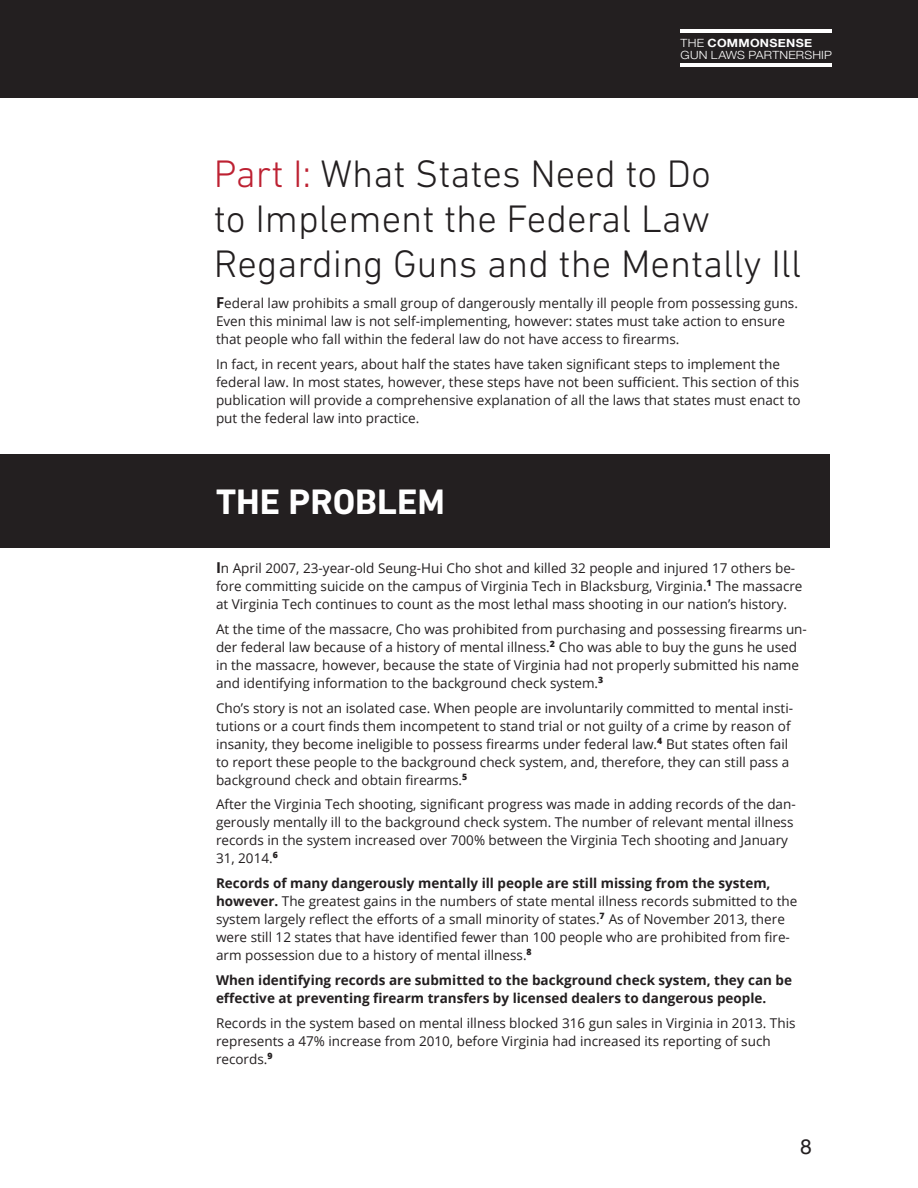
<style>
.page{position:relative;width:918px;height:1188px;background:#fff}
.page>*{position:absolute;margin:0;border:0;box-sizing:border-box;transform-origin:0 0}
.t1{font:300 39px/45px "DIN Next LT Pro";color:#231f20}
.t2{font:700 36px "DIN Next LT Pro";color:#fff}
.t3{font:21px "Helvetica Neue";color:#231f20}
.t4{font:13.5px/18px "Open Sans";color:#231f20}
.t5{font:700 13.5px/18px "Open Sans";color:#231f20}
.t6{font:300 11.25px/12.3px "Helvetica Neue";letter-spacing:.015em;color:#fff;scale:1.1 1}
.s1{font-weight:700}
.s2{color:#bd2132}
.s3{font-weight:700;font-size:15px}
</style>
<div class="page">
<div style="left:0;top:0;width:918px;height:97px;background:#231f20"></div>
<hr style="left:680px;top:29px;width:151px;height:4px;background:#fff">
<hr style="left:680px;top:63px;width:151px;height:4px;background:#fff">
<div style="left:0;top:454px;width:829px;height:94px;background:#231f20"></div>
<p class="t6" style="left:681px;top:36px;width:139px">THE <span class="s1">COMMONSENSE<br></span>GUN LAWS PARTNERSHIP</p>
<h1 class="t1" style="left:214px;top:151px;width:589px"><span class="s2">Part I:</span> What States Need to Do<br>to Implement the Federal Law<br>Regarding Guns and the Mentally Ill</h1>
<p class="t4" style="left:216px;top:294px;width:584px"><span class="s3">F</span>ederal law prohibits a small group of dangerously mentally ill people from possessing guns.<br>Even this minimal law is not self-implementing, however: states must take action to ensure that people who fall within the federal law do not have access to firearms.</p>
<p class="t4" style="left:216px;top:355px;width:586px">In fact, in recent years, about half the states have taken significant steps to implement the federal law. In most states, however, these steps have not been sufficient. This section of this publication will provide a comprehensive explanation of all the laws that states must enact to put the federal law into practice.</p>
<h2 class="t2" style="left:216px;top:481px;width:230px">THE PROBLEM</h2>
<p class="t4" style="left:216px;top:559px;width:588px"><span class="s3">I</span>n April 2007, 23-year-old Seung-Hui Cho shot and killed 32 people and injured 17 others be&shy;fore committing suicide on the campus of Virginia Tech in Blacksburg, Virginia.<sup>1</sup> The massacre at Virginia Tech continues to count as the most lethal mass shooting in our nation’s history.</p>
<p class="t4" style="left:216px;top:620px;width:592px">At the time of the massacre, Cho was prohibited from purchasing and possessing firearms un&shy;der federal law because of a history of mental illness.<sup>2</sup> Cho was able to buy the guns he used in the massacre, however, because the state of Virginia had not properly submitted his name and identifying information to the background check system.<sup>3</sup></p>
<p class="t4" style="left:216px;top:698px;width:579px">Cho’s story is not an isolated case. When people are involuntarily committed to mental insti&shy;tutions or a court finds them incompetent to stand trial or not guilty of a crime by reason of insanity, they become ineligible to possess firearms under federal law.<sup>4</sup> But states often fail to report these people to the background check system, and, therefore, they can still pass a background check and obtain firearms.<sup>5</sup></p>
<p class="t4" style="left:216px;top:795px;width:581px">After the Virginia Tech shooting, significant progress was made in adding records of the dan&shy;gerously mentally ill to the background check system. The number of relevant mental illness records in the system increased over 700% between the Virginia Tech shooting and January 31, 2014.<sup>6</sup></p>
<p class="t4" style="left:216px;top:874px;width:583px"><span class="s1">Records of many dangerously mentally ill people are still missing from the system, however.</span> The greatest gains in the numbers of state mental illness records submitted to the system largely reflect the efforts of a small minority of states.<sup>7</sup> As of November 2013, there were still 12 states that have identified fewer than 100 people who are prohibited from fire&shy;arm possession due to a history of mental illness.<sup>8</sup></p>
<p class="t5" style="left:216px;top:971px;width:578px">When identifying records are submitted to the background check system, they can be effective at preventing firearm transfers by licensed dealers to dangerous people.</p>
<p class="t4" style="left:216px;top:1013px;width:581px">Records in the system based on mental illness blocked 316 gun sales in Virginia in 2013. This represents a 47% increase from 2010, before Virginia had increased its reporting of such records.<sup>9</sup></p>
<h3 class="t3" style="left:800px;top:1134px;width:13px">8</h3>
</div>
